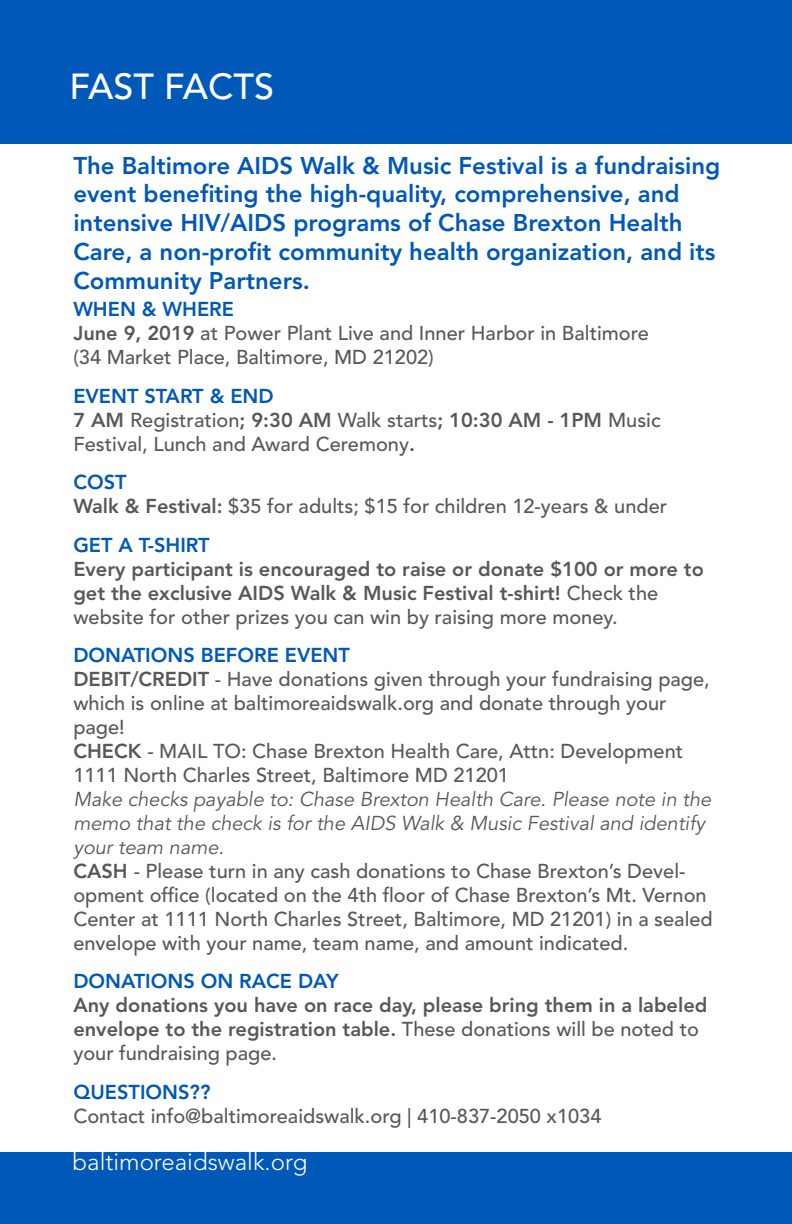
<style>
.page{position:relative;width:792px;height:1224px;background:#0058b8}
.page>*{position:absolute;margin:0;border:0;box-sizing:border-box;transform-origin:0 0}
.t1{font:500 36px "Avenir LT Std";color:#fff}
.t2{font:800 24px/28.8px "Avenir LT Std";color:#0058b8}
.t3{font:300 24px "Avenir LT Std";color:#fff}
.t4{font:500 20px/24px "Avenir LT Std";color:#57585a}
.t5{font:800 20px/24px "Avenir LT Std";color:#57585a}
.t6{font:italic 20px/24px "Avenir LT Std";color:#57585a}
.t7{font:800 20px "Avenir LT Std";color:#0058b8}
.s1{font-weight:800}
.s2{font-weight:500}
</style>
<div class="page">
<div style="left:0;top:144px;width:792px;height:1008px;background:#fff"></div>
<p class="t1" style="left:69px;top:66px;width:206px">FAST FACTS</p>
<p class="t2" style="left:73px;top:151px;width:648px">The Baltimore AIDS Walk &amp; Music Festival is a fundraising event benefiting the high-quality, comprehensive, and intensive HIV/AIDS programs of Chase Brexton Health Care, a non-profit community health organization, and its Community Partners.</p>
<p class="t7" style="left:73px;top:298px;width:162px">WHEN &amp; WHERE</p>
<p class="t4" style="left:73px;top:322px;width:577px"><span class="s1">June 9, 2019</span> at Power Plant Live and Inner Harbor in Baltimore</p>
<p class="t4" style="left:73px;top:346px;width:362px">(34 Market Place, Baltimore, MD 21202)</p>
<p class="t7" style="left:73px;top:384px;width:202px">EVENT START &amp; END</p>
<p class="t4" style="left:73px;top:408px;width:589px"><span class="s1">7 AM</span> Registration<span class="s1">; 9:30 AM</span> Walk starts<span class="s1">; 10:30 AM - 1PM</span> Music<br>Festival, Lunch and Award Ceremony<span class="s1">.</span></p>
<p class="t7" style="left:73px;top:470px;width:55px">COST</p>
<p class="t4" style="left:73px;top:495px;width:595px"><span class="s1">Walk &amp; Festival:</span> $35 for adults; $15 for children 12-years &amp; under</p>
<p class="t7" style="left:73px;top:533px;width:138px">GET A T-SHIRT</p>
<p class="t5" style="left:73px;top:557px;width:632px">Every participant is encouraged to raise or donate $100 or more to get the exclusive AIDS Walk &amp; Music Festival t-shirt! <span class="s2">Check the website for other prizes you can win by raising more money.</span></p>
<p class="t7" style="left:73px;top:643px;width:278px">DONATIONS BEFORE EVENT</p>
<p class="t4" style="left:73px;top:668px;width:638px"><span class="s1">DEBIT/CREDIT</span> - Have donations given through your fundraising page, which is online at baltimoreaidswalk.org and donate through your page!</p>
<p class="t4" style="left:73px;top:740px;width:611px"><span class="s1">CHECK</span> - MAIL TO: Chase Brexton Health Care, Attn: Development</p>
<p class="t4" style="left:73px;top:764px;width:437px">1111 North Charles Street, Baltimore MD 21201</p>
<p class="t6" style="left:73px;top:788px;width:639px">Make checks payable to: Chase Brexton Health Care. Please note in the memo that the check is for the AIDS Walk &amp; Music Festival and identify your team name.</p>
<p class="t4" style="left:73px;top:860px;width:641px"><span class="s1">CASH</span> - Please turn in any cash donations to Chase Brexton’s Devel&shy;opment office (located on the 4th floor of Chase Brexton’s Mt. Vernon Center at 1111 North Charles Street, Baltimore, MD 21201) in a sealed envelope with your name, team name, and amount indicated.</p>
<p class="t7" style="left:73px;top:970px;width:267px">DONATIONS ON RACE DAY</p>
<p class="t5" style="left:73px;top:994px;width:636px">Any donations you have on race day, please bring them in a labeled envelope to the registration table. <span class="s2">These donations will be noted to your fundraising page.</span></p>
<p class="t7" style="left:73px;top:1080px;width:139px">QUESTIONS??</p>
<p class="t4" style="left:73px;top:1104px;width:530px">Contact info@baltimoreaidswalk.org | 410-837-2050 x1034</p>
<p class="t3" style="left:73px;top:1148px;width:236px">baltimoreaidswalk.org</p>
</div>
